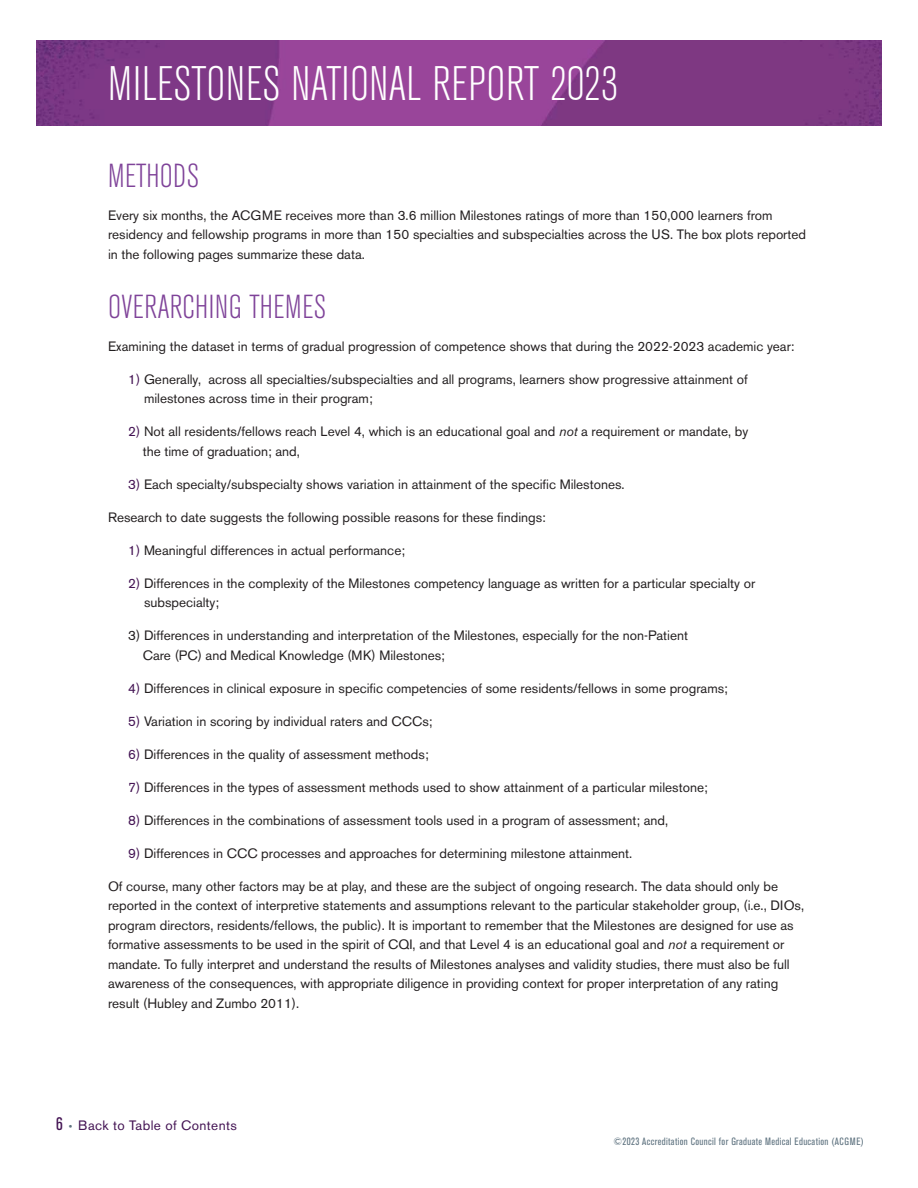
<style>
.page{position:relative;width:918px;height:1188px;background:#fff}
.page>*{position:absolute;margin:0;border:0;box-sizing:border-box;transform-origin:0 0}
.t1{font:300 condensed 48px "Akzidenz Grotesk BE";color:#fff}
.t2{font:300 condensed 33px "Akzidenz Grotesk BE";letter-spacing:.01em;color:#7f4399}
.t3{font:13.5px/19.5px "Akzidenz Grotesk BE";color:#231f20}
.t4{font:13.5px "Akzidenz Grotesk BE";letter-spacing:.03em;color:#431353}
.t5{font:condensed 10.5px "Akzidenz Grotesk BE";letter-spacing:.03em;color:#5f7380}
.s1{color:#431353}
.s2{font-style:italic}
.s3{font-stretch:condensed;font-size:18px}
.s4{font-stretch:condensed;font-size:10.5px;color:#5f7380}
</style>
<div class="page">
<img style="left:37px;top:40px;width:844px;height:85px">
<h1 class="t1" style="left:108px;top:57px;width:512px">MILESTONES NATIONAL REPORT 2023</h1>
<h2 class="t2" style="left:108px;top:158px;width:93px">METHODS</h2>
<p class="t3" style="left:108px;top:205px;width:700px">Every six months, the ACGME receives more than 3.6 million Milestones ratings of more than 150,000 learners from residency and fellowship programs in more than 150 specialties and subspecialties across the US. The box plots reported in the following pages summarize these data.</p>
<h2 class="t2" style="left:108px;top:289px;width:220px">OVERARCHING THEMES</h2>
<p class="t3" style="left:108px;top:337px;width:688px">Examining the dataset in terms of gradual progression of competence shows that during the 2022-2023 academic year:</p>
<p class="t3" style="left:144px;top:370px;width:605px;text-indent:-16px"><span class="s1">1)</span> Generally, across all specialties/subspecialties and all programs, learners show progressive attainment of milestones across time in their program;</p>
<p class="t3" style="left:143px;top:422px;width:607px;text-indent:-15px"><span class="s1">2)</span> Not all residents/fellows reach Level 4, which is an educational goal and <span class="s2">not</span> a requirement or mandate, by the time of graduation; and,</p>
<p class="t3" style="left:128px;top:475px;width:498px"><span class="s1">3)</span> Each specialty/subspecialty shows variation in attainment of the specific Milestones.</p>
<p class="t3" style="left:108px;top:508px;width:439px">Research to date suggests the following possible reasons for these findings:</p>
<p class="t3" style="left:128px;top:541px;width:278px"><span class="s1">1)</span> Meaningful differences in actual performance;</p>
<p class="t3" style="left:144px;top:574px;width:613px;text-indent:-16px"><span class="s1">2)</span> Differences in the complexity of the Milestones competency language as written for a particular specialty or subspecialty;</p>
<p class="t3" style="left:143px;top:626px;width:547px;text-indent:-15px">3) Differences in understanding and interpretation of the Milestones, especially for the non-Patient<br>Care (PC) and Medical Knowledge (MK) Milestones;</p>
<p class="t3" style="left:128px;top:678px;width:601px"><span class="s1">4)</span> Differences in clinical exposure in specific competencies of some residents/fellows in some programs;</p>
<p class="t3" style="left:128px;top:711px;width:306px"><span class="s1">5)</span> Variation in scoring by individual raters and CCCs;</p>
<p class="t3" style="left:128px;top:744px;width:302px"><span class="s1">6)</span> Differences in the quality of assessment methods;</p>
<p class="t3" style="left:128px;top:777px;width:581px"><span class="s1">7)</span> Differences in the types of assessment methods used to show attainment of a particular milestone;</p>
<p class="t3" style="left:128px;top:810px;width:542px"><span class="s1">8)</span> Differences in the combinations of assessment tools used in a program of assessment; and,</p>
<p class="t3" style="left:128px;top:843px;width:506px"><span class="s1">9)</span> Differences in CCC processes and approaches for determining milestone attainment.</p>
<p class="t3" style="left:108px;top:876px;width:698px">Of course, many other factors may be at play, and these are the subject of ongoing research. The data should only be reported in the context of interpretive statements and assumptions relevant to the particular stakeholder group, (i.e., DIOs, program directors, residents/fellows, the public). It is important to remember that the Milestones are designed for use as formative assessments to be used in the spirit of CQI, and that Level 4 is an educational goal and <span class="s2">not</span> a requirement or mandate. To fully interpret and understand the results of Milestones analyses and validity studies, there must also be full awareness of the consequences, with appropriate diligence in providing context for proper interpretation of any rating result (Hubley and Zumbo 2011).</p>
<p class="t4" style="left:56px;top:1118px;width:182px"><span class="s3">6</span> <span class="s4">•</span> Back to Table of Contents</p>
<p class="t5" style="left:614px;top:1135px;width:252px">©2023 Accreditation Council for Graduate Medical Education (ACGME)</p>
</div>
